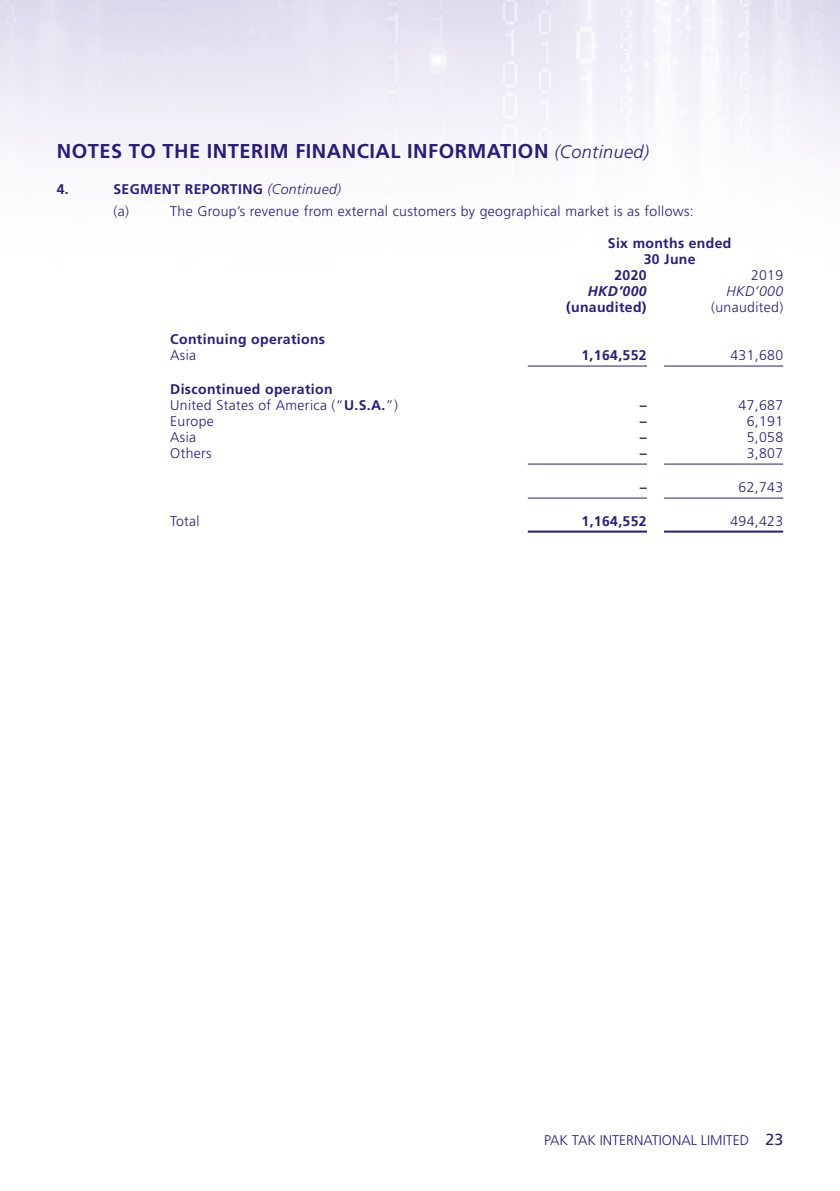
<style>
.page{position:relative;width:840px;height:1191px;background:#fff}
.page>*{position:absolute;margin:0;border:0;box-sizing:border-box;transform-origin:0 0}
.t1{font:700 20px "Frutiger LT Std";letter-spacing:.025em;color:#281c80}
.t2{font:700 14px/21.6px "Frutiger LT Std";letter-spacing:.025em;color:#281c80}
.t3{font:300 14px "Frutiger LT Std";letter-spacing:.025em;color:#281c80}
.t4{font:300 14px "Frutiger LT Std";color:#281c80}
.t5{font:italic 700 14px "Frutiger LT Std";letter-spacing:.025em;color:#281c80}
.t6{font:italic 300 14px "Frutiger LT Std";letter-spacing:.025em;color:#281c80}
.s1{font-weight:300;font-style:italic;font-size:18px}
.s2{font-weight:300;font-style:italic}
.s3{font-weight:300}
.s4{font-weight:400;font-size:16px}
</style>
<div class="page">
<img style="left:1px;top:0;width:838px;height:533px">
<hr style="left:527px;top:365px;width:119px;height:1px;background:#281c80">
<hr style="left:663px;top:365px;width:119px;height:1px;background:#281c80">
<hr style="left:527px;top:463px;width:119px;height:1px;background:#281c80">
<hr style="left:663px;top:463px;width:119px;height:1px;background:#281c80">
<hr style="left:527px;top:497px;width:119px;height:1px;background:#281c80">
<hr style="left:663px;top:497px;width:119px;height:1px;background:#281c80">
<hr style="left:527px;top:530px;width:119px;height:2px;background:#281c80">
<hr style="left:663px;top:530px;width:119px;height:2px;background:#281c80">
<h1 class="t1" style="left:57px;top:140px;width:593px">NOTES TO THE INTERIM FINANCIAL INFORMATION <span class="s1">(Continued)</span></h1>
<p class="t2" style="left:57px;top:179px;width:14px">4.</p>
<p class="t2" style="left:113px;top:179px;width:229px">SEGMENT REPORTING <span class="s2">(Continued) </span><span class="s3">(a)</span></p>
<p class="t3" style="left:170px;top:203px;width:524px">The Group’s revenue from external customers by geographical market is as follows:</p>
<p class="t2" style="left:607px;top:232px;width:125px">Six months ended</p>
<p class="t2" style="left:643px;top:248px;width:53px">30 June</p>
<p class="t2" style="left:614px;top:264px;width:34px">2020</p>
<p class="t3" style="left:750px;top:267px;width:34px">2019</p>
<p class="t5" style="left:587px;top:283px;width:60px">HKD’000</p>
<p class="t6" style="left:726px;top:283px;width:58px">HKD’000</p>
<p class="t2" style="left:565px;top:296px;width:82px">(unaudited)</p>
<p class="t3" style="left:710px;top:299px;width:73px">(unaudited)</p>
<p class="t2" style="left:170px;top:328px;width:156px">Continuing operations</p>
<p class="t3" style="left:170px;top:347px;width:27px">Asia</p>
<p class="t2" style="left:581px;top:344px;width:67px">1,164,552</p>
<p class="t3" style="left:730px;top:347px;width:54px">431,680</p>
<p class="t2" style="left:170px;top:381px;width:229px;line-height:16px">Discontinued operation<br><span class="s3">United States of America (“</span>U.S.A.<span class="s3">”)</span></p>
<p class="t2" style="left:639px;top:394px;width:8px">–</p>
<p class="t3" style="left:738px;top:397px;width:46px">47,687</p>
<p class="t3" style="left:170px;top:413px;width:45px">Europe</p>
<p class="t2" style="left:639px;top:410px;width:8px">–</p>
<p class="t3" style="left:746px;top:413px;width:38px">6,191</p>
<p class="t3" style="left:170px;top:429px;width:27px">Asia</p>
<p class="t2" style="left:639px;top:426px;width:8px">–</p>
<p class="t3" style="left:746px;top:429px;width:38px">5,058</p>
<p class="t3" style="left:170px;top:445px;width:43px">Others</p>
<p class="t2" style="left:639px;top:442px;width:8px">–</p>
<p class="t3" style="left:746px;top:445px;width:38px">3,807</p>
<p class="t2" style="left:639px;top:476px;width:8px">–</p>
<p class="t3" style="left:738px;top:479px;width:46px">62,743</p>
<p class="t3" style="left:170px;top:513px;width:31px">Total</p>
<p class="t2" style="left:581px;top:510px;width:67px">1,164,552</p>
<p class="t3" style="left:730px;top:513px;width:54px">494,423</p>
<p class="t4" style="left:544px;top:1131px;width:240px">PAK TAK INTERNATIONAL LIMITED <span class="s4">23</span></p>
</div>
